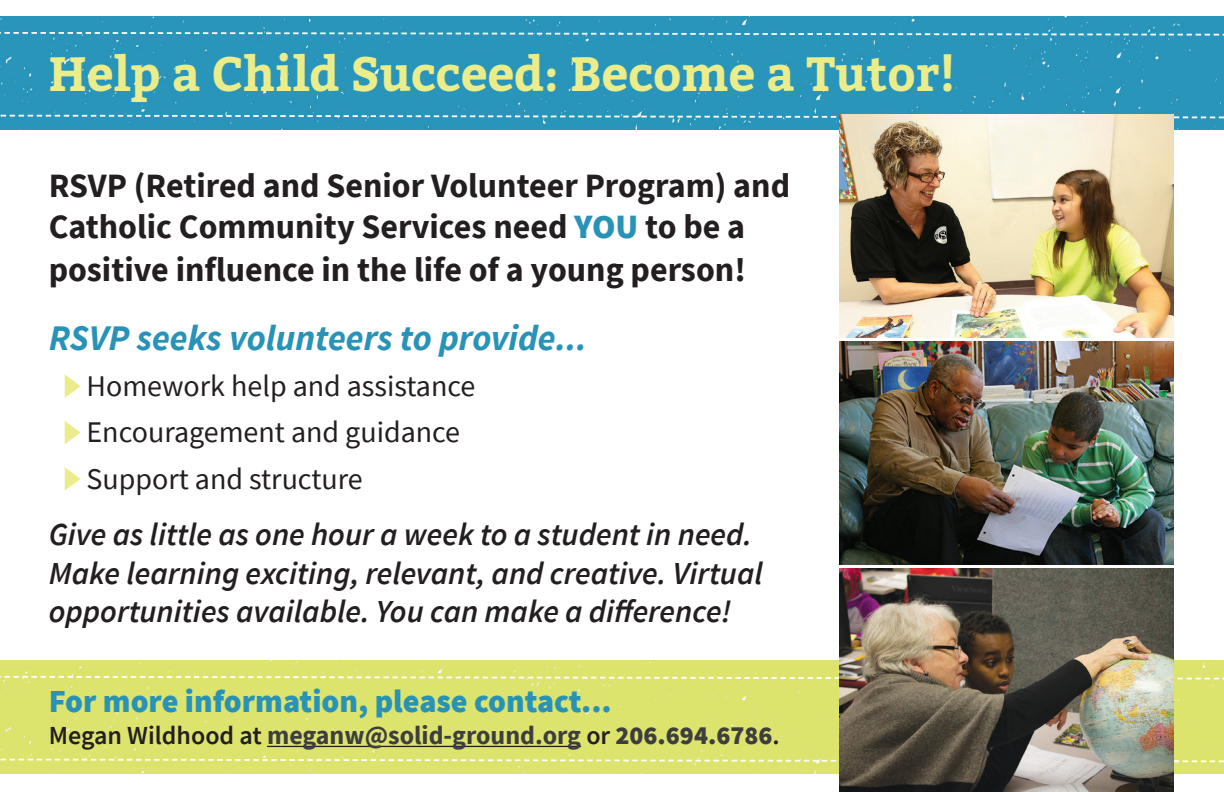
<style>
.page{position:relative;width:1224px;height:792px;background:#fff}
.page>*{position:absolute;margin:0;border:0;box-sizing:border-box;transform-origin:0 0}
.t1{font:700 48px "Bitter";color:#ebed8a}
.t2{font:italic 700 36px "Source Sans Pro";color:#2993b7}
.t3{font:700 34px/42px "Source Sans Pro";color:#231f20}
.t4{font:italic 600 32px/38.4px "Source Sans Pro";color:#231f20}
.t5{font:900 32px "Source Sans Pro";color:#2993b7}
.t6{font:30px "Source Sans Pro";color:#231f20}
.t7{font:700 26px "Source Sans Pro";color:#3e3e3f}
.s1{font-weight:900;color:#2993b7}
.s2{font-weight:600;color:#231f20}
.s3{font-weight:900}
</style>
<div class="page">
<div style="left:0;top:661px;width:1224px;height:113px;background:#dde46d"></div>
<hr style="left:267px;top:746px;width:314px;height:1px;background:#231f20">
<svg style="left:0;top:675px;width:1224px;height:5px"></svg>
<svg style="left:0;top:758px;width:1224px;height:5px"></svg>
<div style="left:0;top:17px;width:1224px;height:113px;background:#2a95ba"></div>
<svg style="left:0;top:31px;width:1224px;height:5px"></svg>
<svg style="left:0;top:114px;width:1224px;height:5px"></svg>
<img style="left:839px;top:115px;width:335px;height:223px">
<svg style="left:65px;top:374px;width:16px;height:24px"></svg>
<svg style="left:65px;top:421px;width:16px;height:23px"></svg>
<svg style="left:65px;top:467px;width:16px;height:24px"></svg>
<img style="left:839px;top:341px;width:335px;height:224px">
<img style="left:839px;top:569px;width:335px;height:223px">
<p class="t1" style="left:49px;top:45px;width:909px">Help a Child Succeed: Become a Tutor!</p>
<p class="t3" style="left:49px;top:164px;width:743px">RSVP (Retired and Senior Volunteer Program) and<br>Catholic Community Services need <span class="s1">YOU</span> to be a positive influence in the life of a young person!</p>
<p class="t2" style="left:49px;top:313px;width:540px">RSVP seeks volunteers to provide...</p>
<p class="t6" style="left:87px;top:367px;width:390px">Homework help and assistance</p>
<p class="t6" style="left:87px;top:413px;width:375px">Encouragement and guidance</p>
<p class="t6" style="left:87px;top:460px;width:278px">Support and structure</p>
<p class="t4" style="left:49px;top:515px;width:716px">Give as little as one hour a week to a student in need.<br>Make learning exciting, relevant, and creative. Virtual opportunities available. You can make a difference!</p>
<p class="t5" style="left:49px;top:680px;width:565px">For more information, please contact...</p>
<p class="t7" style="left:49px;top:718px;width:732px"><span class="s2">Megan Wildhood at</span> meganw@solid-ground.org <span class="s2">or</span> <span class="s3">206.694.6786</span><span class="s2">.</span></p>
</div>
